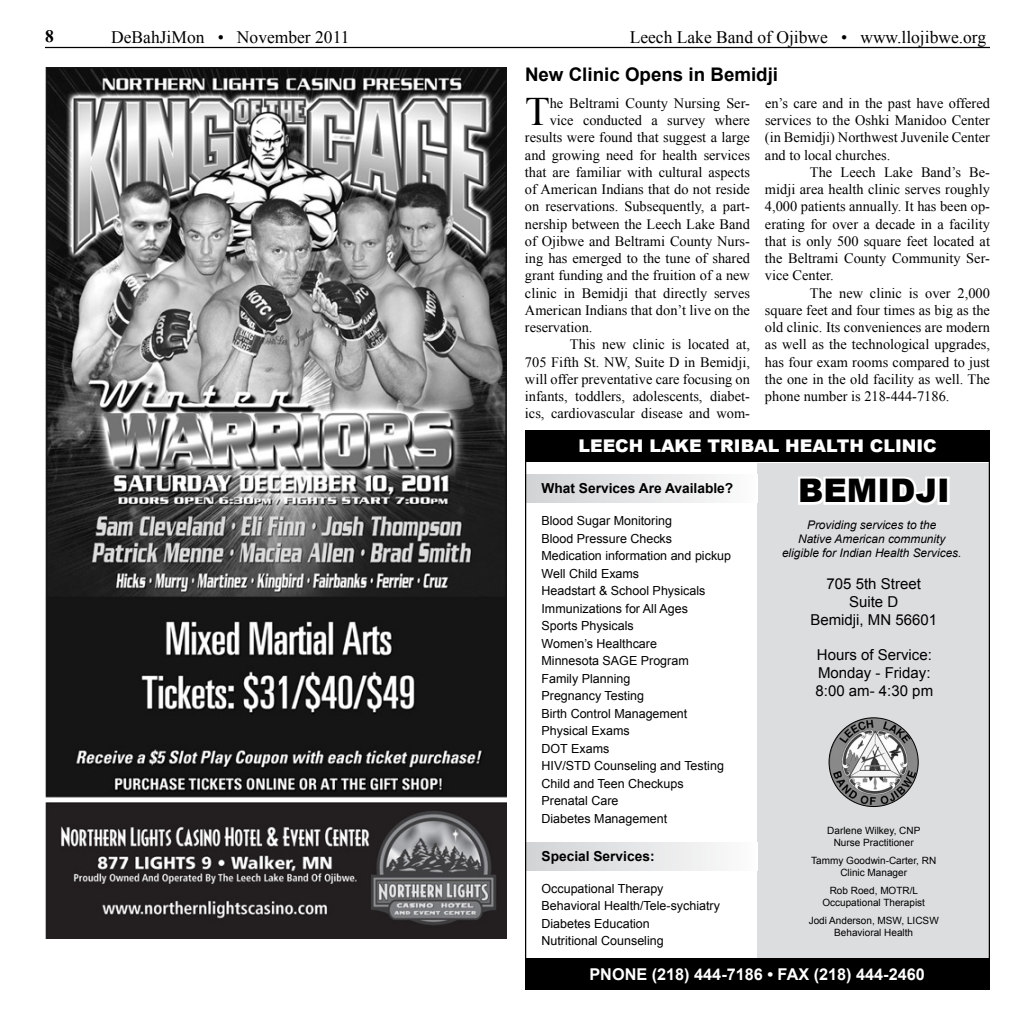
<style>
.page{position:relative;width:1035px;height:1035px;background:#fff}
.page>*{position:absolute;margin:0;border:0;box-sizing:border-box;transform-origin:0 0}
.t1{font:40.38px "Times New Roman";color:#000}
.t2{font:900 32.5px "Arial";color:#000}
.t3{font:700 18.75px "Arial";color:#000}
.t4{font:17.5px "Times New Roman";color:#000}
.t5{font:900 17.5px "Arial";color:#fff}
.t6{font:700 17.5px "Times New Roman";color:#000}
.t7{font:700 16.25px "Arial";color:#fff}
.t8{font:15px/18px "Arial";color:#000}
.t9{font:14.38px/17.2px "Times New Roman";color:#000;text-align:justify}
.t10{font:700 13.75px "Arial";color:#000}
.t11{font:12.5px/17.5px "Arial";color:#000}
.t12{font:italic 11.88px/14.2px "Arial";color:#000;text-align:center}
.t13{font:10px/12px "Arial";color:#000;text-align:center}
</style>
<div class="page">
<hr style="left:45px;top:47px;width:945px;height:1px;background:#000">
<img style="left:45px;top:68px;width:461px;height:871px">
<div style="left:758px;top:463px;width:232px;height:519px;background:#dcddde"></div>
<div style="left:526px;top:430px;width:463px;height:32px;background:#000"></div>
<div style="left:526px;top:958px;width:463px;height:32px;background:#000"></div>
<svg style="left:798px;top:476px;width:82px;height:29px;background:#fafafa"></svg>
<div style="left:878px;top:477px;width:12px;height:28px;border:5px solid #fff"></div>
<svg style="left:888px;top:476px;width:53px;height:29px"></svg>
<div style="left:937px;top:477px;width:13px;height:28px;border:5px solid #fff"></div>
<div style="left:526px;top:474px;width:232px;height:28px;background:linear-gradient(to right,#d1d2d4,#fcfcfc)"></div>
<div style="left:525px;top:842px;width:232px;height:29px;background:linear-gradient(to right,#d1d2d4,#fcfcfc)"></div>
<img style="left:829px;top:718px;width:89px;height:89px;border-radius:44px">
<p class="t6" style="left:45px;top:25px;width:10px">8</p>
<p class="t4" style="left:111px;top:25px;width:240px">DeBahJiMon • November 2011</p>
<p class="t4" style="left:630px;top:25px;width:358px">Leech Lake Band of Ojibwe • www.llojibwe.org</p>
<h3 class="t3" style="left:525px;top:62px;width:255px">New Clinic Opens in Bemidji</h3>
<h1 class="t1" style="left:525px;top:84px;width:24px">T</h1>
<p class="t9" style="left:550px;top:94px;width:202px">he Beltrami County Nursing Ser-</p>
<p class="t9" style="left:765px;top:94px;width:227px;text-align:left">en’s care and in the past have offered services to the Oshki Manidoo Center (in Bemidji) Northwest Juvenile Center and to local churches.<br>T</p>
<p class="t9" style="left:550px;top:111px;width:202px">vice conducted a survey where</p>
<p class="t9" style="left:525px;top:129px;width:227px">results were found that suggest a large</p>
<p class="t9" style="left:525px;top:146px;width:226px">and growing need for health services</p>
<p class="t9" style="left:525px;top:163px;width:226px">that are familiar with cultural aspects</p>
<p class="t9" style="left:525px;top:180px;width:227px">of American Indians that do not reside</p>
<p class="t9" style="left:525px;top:198px;width:226px">on reservations. Subsequently, a part-</p>
<p class="t9" style="left:525px;top:215px;width:227px">nership between the Leech Lake Band</p>
<p class="t9" style="left:525px;top:232px;width:226px">of Ojibwe and Beltrami County Nurs-</p>
<p class="t9" style="left:525px;top:249px;width:226px">ing has emerged to the tune of shared</p>
<p class="t9" style="left:525px;top:267px;width:226px">grant funding and the fruition of a new</p>
<p class="t9" style="left:525px;top:284px;width:226px">clinic in Bemidji that directly serves</p>
<p class="t9" style="left:525px;top:301px;width:227px">American Indians that don’t live on the</p>
<p class="t9" style="left:525px;top:318px;width:69px">reservation.</p>
<p class="t9" style="left:525px;top:336px;width:28px">T</p>
<p class="t9" style="left:765px;top:163px;width:227px;text-align:left;text-indent:54px">he Leech Lake Band’s Be&shy;midji area health clinic serves roughly<br>4,000 patients annually. It has been op&shy;erating for over a decade in a facility that is only 500 square feet located at the Beltrami County Community Ser&shy;vice Center.<br>T</p>
<p class="t9" style="left:765px;top:284px;width:227px;text-indent:54px">he new clinic is over 2,000 square feet and four times as big as the old clinic. Its conveniences are modern as well as the technological upgrades, has four exam rooms compared to just the one in the old facility as well. The phone number is 218-444-7186.</p>
<p class="t9" style="left:525px;top:336px;width:227px;text-indent:54px">his new clinic is located at, 705 Fifth St. NW, Suite D in Bemidji, will offer preventative care focusing on infants, toddlers, adolescents, diabet&shy;ics, cardiovascular disease and wom-</p>
<p class="t5" style="left:578px;top:433px;width:26px">LEECH</p>
<p class="t5" style="left:649px;top:433px;width:84px">LAKE TRIBAL</p>
<p class="t5" style="left:785px;top:433px;width:28px">HEALTH</p>
<p class="t5" style="left:870px;top:433px;width:57px">CLINIC</p>
<h2 class="t2" style="left:798px;top:467px;width:49px">BEMID</h2>
<h2 class="t2" style="left:916px;top:467px;width:30px">JI</h2>
<p class="t10" style="left:542px;top:479px;width:193px">What Services Are Available?</p>
<p class="t11" style="left:542px;top:512px;width:191px">Blood Sugar Monitoring<br>Blood Pressure Checks<br>Medication information and pickup<br>Well Child Exams<br>Headstart &amp; School Physicals<br>Immunizations for All Ages<br>Sports Physicals<br>Women’s Healthcare<br>Minnesota SAGE Program<br>Family Planning<br>Pregnancy Testing<br>Birth Control Management<br>Physical Exams<br>DOT Exams<br>HIV/STD Counseling and Testing<br>Child and Teen Checkups<br>Prenatal Care<br>Diabetes Management</p>
<p class="t10" style="left:542px;top:847px;width:115px">Special Services:</p>
<p class="t11" style="left:542px;top:880px;width:180px">Occupational Therapy<br>Behavioral Health/Tele-sychiatry<br>Diabetes Education<br>Nutritional Counseling</p>
<p class="t12" style="left:782px;top:517px;width:181px">Providing services to the<br>Native American community eligible for Indian Health Services.</p>
<p class="t8" style="left:810px;top:575px;width:128px;text-align:center">705 5th Street<br>Suite D<br>Bemidji, MN 56601</p>
<p class="t8" style="left:816px;top:646px;width:119px">Hours of Service:<br>Monday - Friday:<br>8:00 am- 4:30 pm</p>
<p class="t13" style="left:827px;top:824px;width:95px">Darlene Wilkey, CNP<br>Nurse Practitioner</p>
<p class="t13" style="left:811px;top:855px;width:127px">Tammy Goodwin-Carter, RN<br>Clinic Manager</p>
<p class="t13" style="left:822px;top:885px;width:104px">Rob Roed, MOTR/L<br>Occupational Therapist</p>
<p class="t13" style="left:809px;top:915px;width:132px">Jodi Anderson, MSW, LICSW<br>Behavioral Health</p>
<p class="t7" style="left:589px;top:964px;width:337px">Pno ne (218) 444-7186 • Fax (218) 444-2460</p>
</div>
